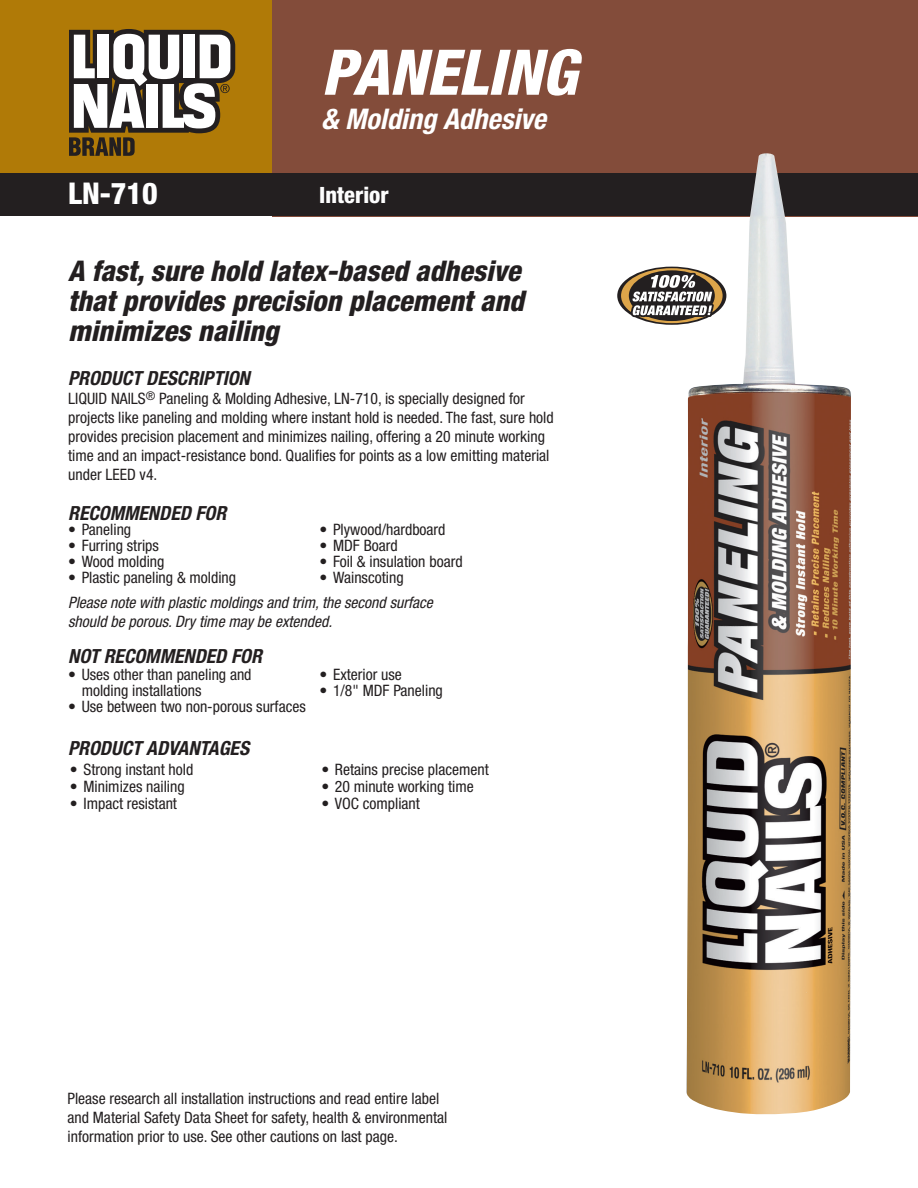
<style>
.page{position:relative;width:918px;height:1188px;background:#fff}
.page>*{position:absolute;margin:0;border:0;box-sizing:border-box;transform-origin:0 0}
.t1{font:italic 800 condensed 63px "Helvetica Neue";color:#fff}
.t2{font:800 condensed 30px "Helvetica Neue";color:#fff}
.Headline{font:italic 800 condensed 28.5px/30px "Helvetica Neue";color:#231f20;text-align:justify}
.t3{font:italic 700 condensed 28.5px "Helvetica Neue";color:#fff}
.t4{font:800 condensed 22.5px "Helvetica Neue";color:#fdfdfd}
.Paragraph_Header{font:italic 700 condensed 19.5px "Helvetica Neue";color:#231f20}
.t5{font:condensed 15.75px/18.9px "Helvetica Neue";color:#231f20}
.t6{font:condensed 15.75px/16.2px "Helvetica Neue LT Std";color:#231f20}
.t7{font:italic condensed 15.75px/18.9px "Helvetica Neue";color:#231f20}
</style>
<div class="page">
<div style="left:0;top:0;width:918px;height:174px;background:#b07a07"></div>
<div style="left:272px;top:0;width:646px;height:216px;background:#834c3a"></div>
<div style="left:0;top:173px;width:918px;height:43px;background:#231f20"></div>
<svg style="left:69px;top:29px;width:166px;height:127px"></svg>
<img style="left:686px;top:153px;width:165px;height:961px">
<svg style="left:617px;top:267px;width:109px;height:58px"></svg>
<div style="left:621px;top:268px;width:102px;height:55px;background:#dda54a;border-radius:50%"></div>
<svg style="left:628px;top:267px;width:89px;height:58px"></svg>
<p class="t1" style="left:321px;top:33px;width:257px">PANELING</p>
<p class="t3" style="left:321px;top:102px;width:226px">&amp; Molding Adhesive</p>
<p class="t2" style="left:68px;top:175px;width:91px">LN-710</p>
<p class="t4" style="left:319px;top:181px;width:71px">Interior</p>
<p class="Headline" style="left:68px;top:255px;width:457px">A fast, sure hold latex-based adhesive that provides precision placement and minimizes nailing</p>
<p class="Paragraph_Header" style="left:68px;top:367px;width:183px">PRODUCT DESCRIPTION</p>
<p class="t5" style="left:68px;top:389px;width:487px">LIQUID NAILS<sup>®</sup> Paneling &amp; Molding Adhesive, LN-710, is specially designed for projects like paneling and molding where instant hold is needed. The fast, sure hold provides precision placement and minimizes nailing, offering a 20 minute working time and an impact-resistance bond. Qualifies for points as a low emitting material under LEED v4.</p>
<p class="Paragraph_Header" style="left:68px;top:502px;width:160px">RECOMMENDED FOR</p>
<p class="t6" style="left:68px;top:521px;width:65px">• Paneling</p>
<p class="t6" style="left:68px;top:537px;width:92px">• Furring strips</p>
<p class="t6" style="left:68px;top:553px;width:98px">• Wood molding</p>
<p class="t6" style="left:68px;top:570px;width:170px">• Plastic paneling &amp; molding</p>
<p class="t6" style="left:320px;top:521px;width:128px">• Plywood/hardboard</p>
<p class="t6" style="left:320px;top:537px;width:80px">• MDF Board</p>
<p class="t6" style="left:320px;top:553px;width:145px">• Foil &amp; insulation board</p>
<p class="t6" style="left:320px;top:570px;width:86px">• Wainscoting</p>
<p class="t7" style="left:68px;top:593px;width:366px">Please note with plastic moldings and trim, the second surface should be porous. Dry time may be extended.</p>
<p class="Paragraph_Header" style="left:68px;top:645px;width:195px">NOT RECOMMENDED FOR</p>
<p class="t6" style="left:82px;top:666px;width:171px;text-indent:-14px">• Uses other than paneling and molding installations</p>
<p class="t6" style="left:68px;top:698px;width:239px">• Use between two non-porous surfaces</p>
<p class="Paragraph_Header" style="left:68px;top:736px;width:182px">PRODUCT ADVANTAGES</p>
<p class="t5" style="left:70px;top:760px;width:125px">• Strong instant hold</p>
<p class="t5" style="left:70px;top:777px;width:116px">• Minimizes nailing</p>
<p class="t5" style="left:70px;top:794px;width:109px">• Impact resistant</p>
<p class="t6" style="left:320px;top:666px;width:84px">• Exterior use</p>
<p class="t6" style="left:320px;top:682px;width:125px">• 1/8" MDF Paneling</p>
<p class="t5" style="left:321px;top:760px;width:169px">• Retains precise placement</p>
<p class="t5" style="left:321px;top:777px;width:154px">• 20 minute working time</p>
<p class="t5" style="left:321px;top:794px;width:100px">• VOC compliant</p>
<p class="t5" style="left:68px;top:1089px;width:382px">Please research all installation instructions and read entire label and Material Safety Data Sheet for safety, health &amp; environmental information prior to use. See other cautions on last page.</p>
</div>
